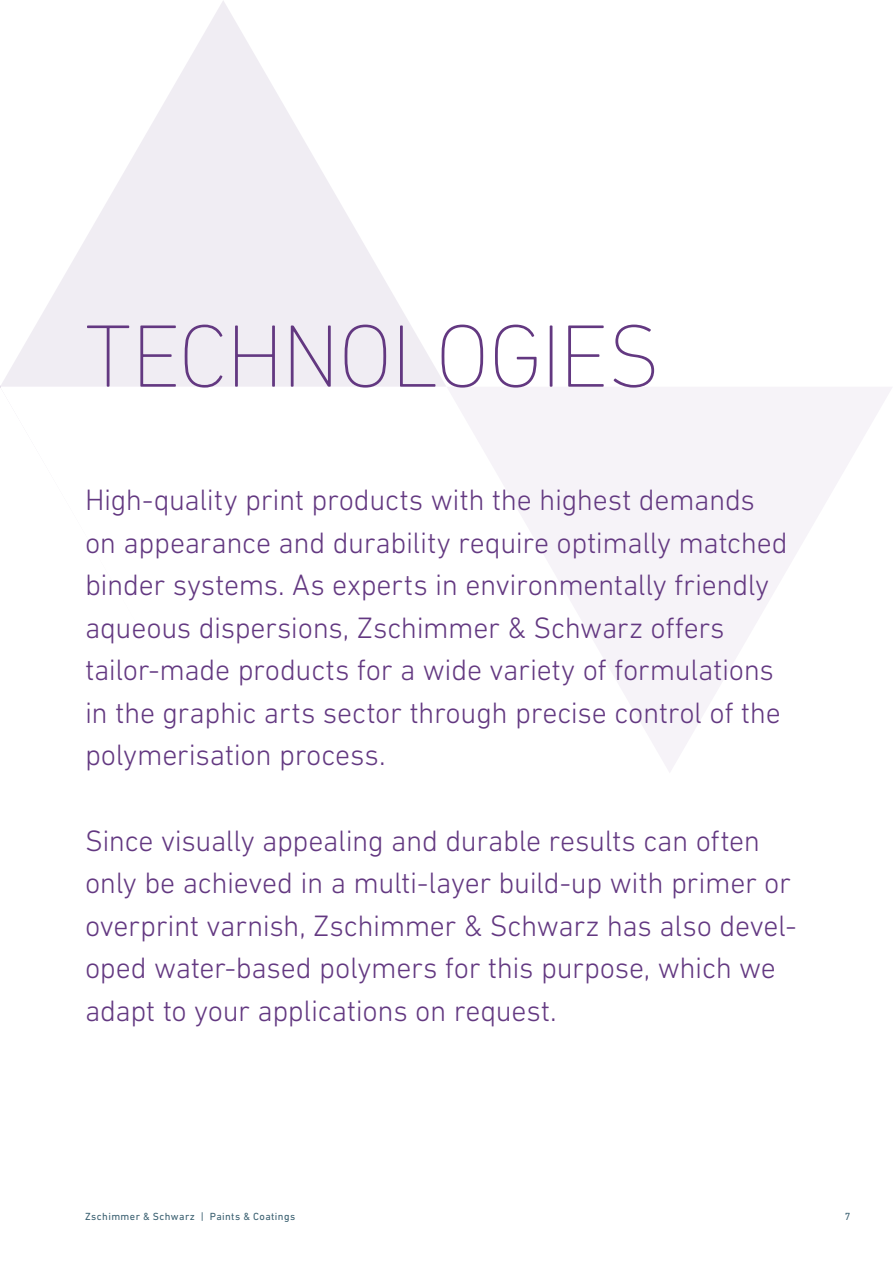
<style>
.page{position:relative;width:893px;height:1263px;background:#fff}
.page>*{position:absolute;margin:0;border:0;box-sizing:border-box;transform-origin:0 0}
.SUBHEAD{font:200 90px "DIN Next LT Pro";letter-spacing:-.02em;color:#633881}
.ZS_FLIESSTEXT{font:300 30px/42.5px "DIN Next LT Pro";letter-spacing:-.01em;color:#633881}
.t1{font:10.5px "DIN Next LT Pro";letter-spacing:.04em;color:#375d6e}
</style>
<div class="page">
<svg style="left:0;top:1px;width:446px;height:386px;fill:#f5f2f7"></svg>
<svg style="left:506px;top:387px;width:386px;height:385px;fill:#f6f3f8"></svg>
<svg style="left:0;top:387px;width:506px;height:101px"></svg>
<p class="SUBHEAD" style="left:85px;top:305px;width:577px">TECHNOLOGIES</p>
<p class="ZS_FLIESSTEXT" style="left:85px;top:478px;width:704px">High-quality print products with the highest demands on appearance and durability require optimally matched binder systems. As experts in environmentally friendly aqueous dispersions, Zschimmer &amp; Schwarz offers tailor-made products for a wide variety of formulations in the graphic arts sector through precise control of the polymerisation process.</p>
<p class="ZS_FLIESSTEXT" style="left:85px;top:819px;width:713px">Since visually appealing and durable results can often only be achieved in a multi-layer build-up with primer or overprint varnish, Zschimmer &amp; Schwarz has also devel&shy;oped water-based polymers for this purpose, which we adapt to your applications on request.</p>
<p class="t1" style="left:85px;top:1210px;width:212px">Zschimmer &amp; Schwarz | Paints &amp; Coatings</p>
<p class="t1" style="left:845px;top:1210px;width:7px">7</p>
</div>
